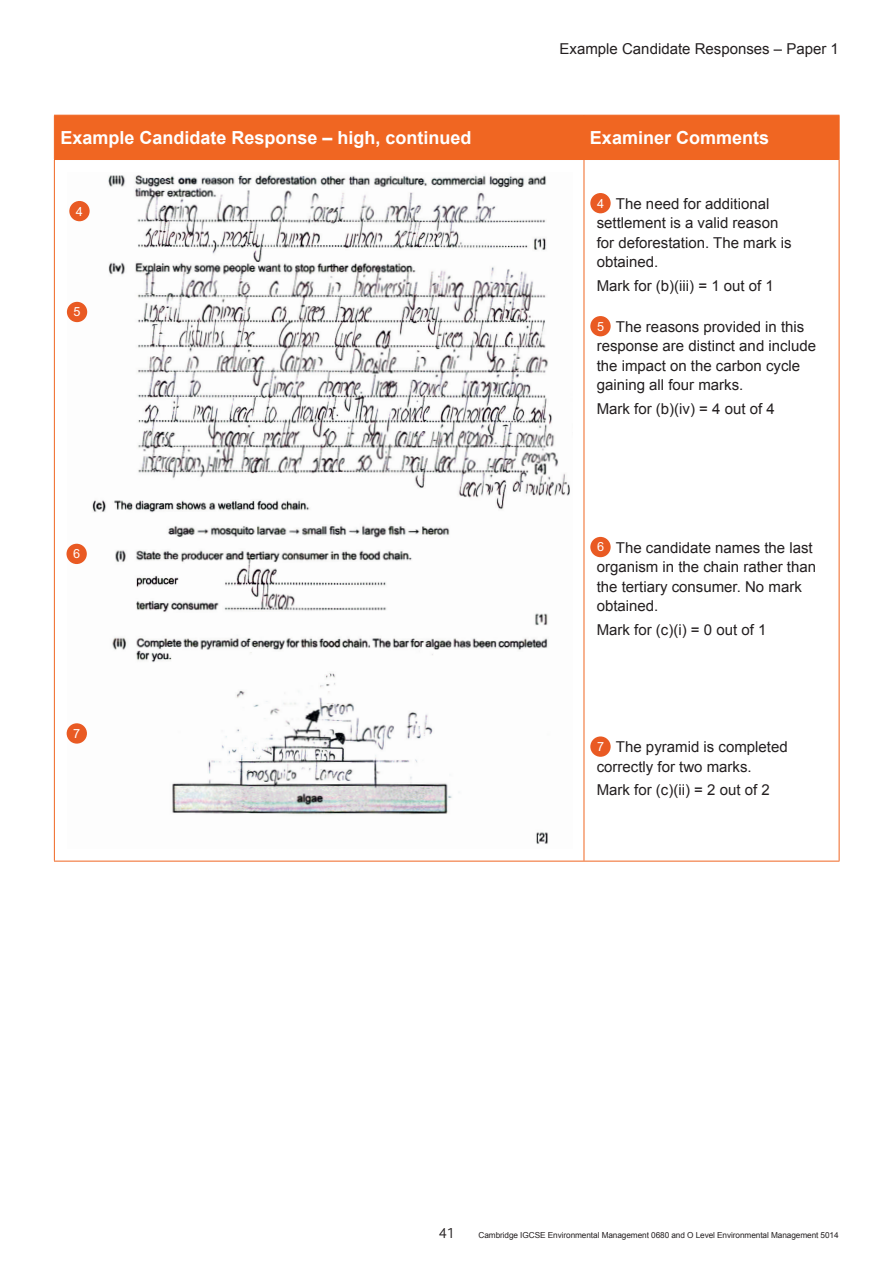
<style>
.page{position:relative;width:893px;height:1263px;background:#fff}
.page>*{position:absolute;margin:0;border:0;box-sizing:border-box;transform-origin:0 0}
.t1{font:700 18px "Arial";color:#fff}
.t2{font:15px/19.5px "Arial";color:#231f20}
.t3{font:300 15px "Bliss";color:#231f20}
.t4{font:12.6px "Arial MT Pro";color:#fff}
.t5{font:8.25px "Arial";letter-spacing:-.01em;color:#231f20}
</style>
<div class="page">
<div style="left:55px;top:116px;width:784px;height:43px;background:#f06622"></div>
<hr style="left:54px;top:116px;width:1px;height:43px;background:#f06622">
<hr style="left:54px;top:115px;width:530px;height:1px;background:#f06622">
<hr style="left:54px;top:159px;width:530px;height:1px;background:#f06622">
<hr style="left:584px;top:116px;width:1px;height:43px;background:#f06622">
<hr style="left:584px;top:115px;width:255px;height:1px;background:#f06622">
<hr style="left:839px;top:116px;width:1px;height:43px;background:#f06622">
<hr style="left:584px;top:159px;width:255px;height:1px;background:#f06622">
<hr style="left:54px;top:160px;width:1px;height:701px;background:#f06622">
<hr style="left:584px;top:160px;width:1px;height:701px;background:#f06622">
<hr style="left:839px;top:160px;width:1px;height:701px;background:#f06622">
<hr style="left:54px;top:861px;width:530px;height:1px;background:#f06622">
<hr style="left:584px;top:861px;width:255px;height:1px;background:#f06622">
<img style="left:67px;top:174px;width:503px;height:670px">
<div style="left:590px;top:193px;width:21px;height:20px;background:#e95a23;border-radius:50%"></div>
<div style="left:69px;top:201px;width:21px;height:20px;background:#e95a23;border-radius:50%"></div>
<div style="left:590px;top:316px;width:21px;height:20px;background:#e95a23;border-radius:50%"></div>
<div style="left:67px;top:302px;width:20px;height:20px;background:#e95a23;border-radius:50%"></div>
<div style="left:590px;top:537px;width:21px;height:20px;background:#e95a23;border-radius:50%"></div>
<div style="left:67px;top:544px;width:20px;height:20px;background:#e95a23;border-radius:50%"></div>
<div style="left:590px;top:736px;width:21px;height:21px;background:#e95a23;border-radius:50%"></div>
<div style="left:67px;top:723px;width:20px;height:21px;background:#e95a23;border-radius:50%"></div>
<p class="t2" style="left:560px;top:39px;width:281px">Example Candidate Responses – Paper 1</p>
<p class="t1" style="left:60px;top:126px;width:413px">Example Candidate Response – high, continued</p>
<p class="t1" style="left:590px;top:126px;width:181px">Examiner Comments</p>
<p class="t4" style="left:76px;top:204px;width:9px">4</p>
<p class="t4" style="left:74px;top:305px;width:9px">5</p>
<p class="t4" style="left:73px;top:547px;width:9px">6</p>
<p class="t4" style="left:73px;top:726px;width:9px">7</p>
<p class="t2" style="left:597px;top:194px;width:196px;text-indent:19px">The need for additional settlement is a valid reason for deforestation. The mark is obtained.</p>
<p class="t2" style="left:597px;top:276px;width:179px">Mark for (b)(iii) = 1 out of 1</p>
<p class="t2" style="left:597px;top:317px;width:221px;text-indent:19px">The reasons provided in this response are distinct and include the impact on the carbon cycle gaining all four marks.</p>
<p class="t2" style="left:597px;top:399px;width:179px">Mark for (b)(iv) = 4 out of 4</p>
<p class="t4" style="left:597px;top:196px;width:9px">4</p>
<p class="t4" style="left:597px;top:319px;width:9px">5</p>
<p class="t2" style="left:597px;top:538px;width:221px;text-indent:19px">The candidate names the last organism in the chain rather than the tertiary consumer. No mark obtained.</p>
<p class="t2" style="left:597px;top:620px;width:171px">Mark for (c)(i) = 0 out of 1</p>
<p class="t4" style="left:597px;top:540px;width:9px">6</p>
<p class="t2" style="left:597px;top:737px;width:192px;text-indent:19px">The pyramid is completed correctly for two marks.</p>
<p class="t2" style="left:597px;top:780px;width:174px">Mark for (c)(ii) = 2 out of 2</p>
<p class="t4" style="left:597px;top:739px;width:9px">7</p>
<p class="t3" style="left:439px;top:1225px;width:17px">41</p>
<p class="t5" style="left:478px;top:1229px;width:362px">Cambridge IGCSE Environmental Management 0680 and O Level Environmental Management 5014</p>
</div>
